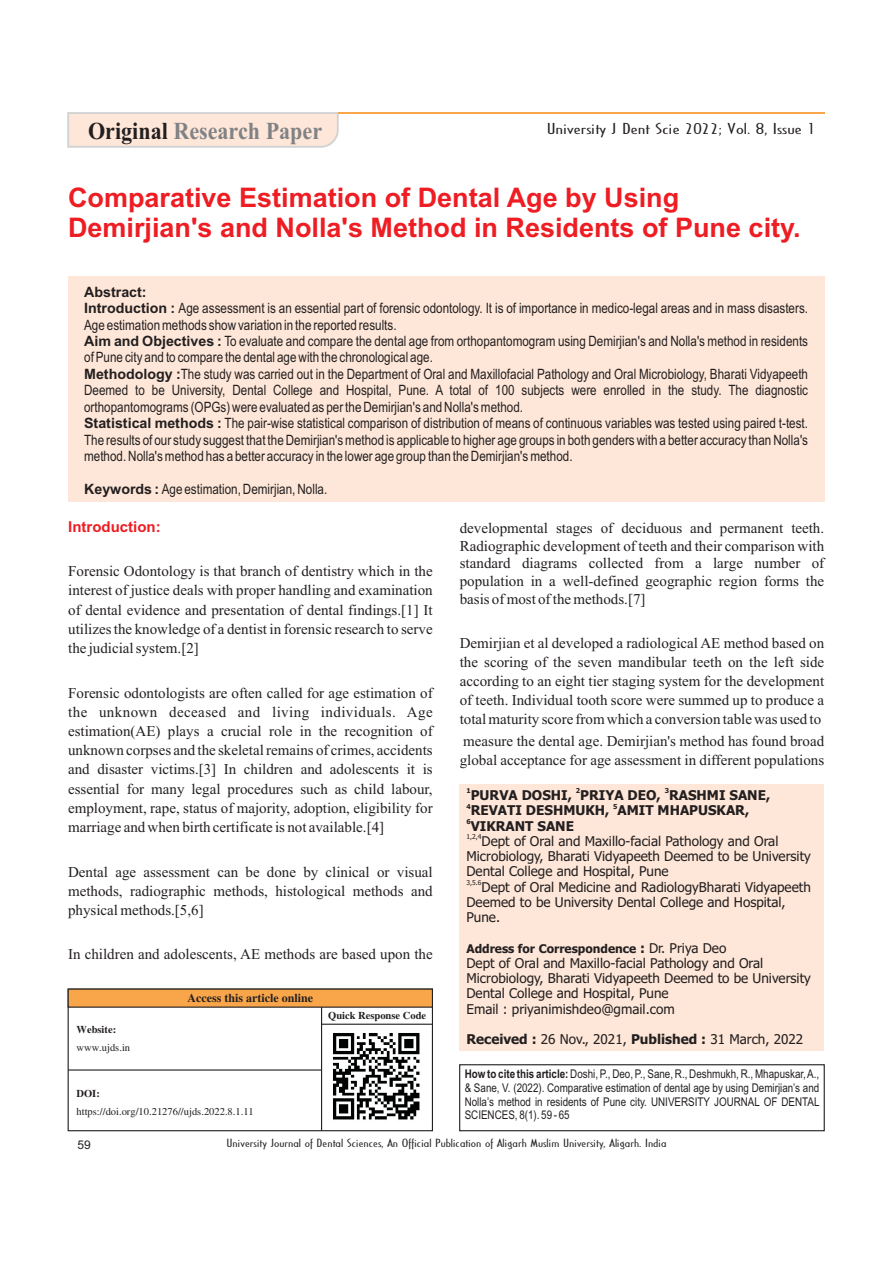
<style>
.page{position:relative;width:893px;height:1263px;background:#fff}
.page>*{position:absolute;margin:0;border:0;box-sizing:border-box;transform-origin:0 0}
.t1{font:700 27px/30.2px "Arial";color:#ee1d23}
.t2{font:700 24.45px "Times New Roman";color:#808285;scale:.91 1}
.t3{font:15px/19.2px "Times New Roman";color:#231f20;text-align:justify}
.t4{font:15px "Cassandra";color:#231f20;scale:1.66 1}
.t5{font:700 15px "Arial";color:#ee1d23}
.t6{font:14.25px/16.5px "Arial Narrow";color:#231f20}
.t7{font:700 14.25px "Arial";color:#231f20}
.t8{font:13.5px/15.3px "Tahoma";color:#231f20}
.t9{font:700 13.5px "Tahoma";color:#231f20}
.t10{font:12px/13.6px "Arial Narrow";color:#231f20;text-align:justify}
.t11{font:700 12px "Tahoma";color:#231f20}
.t12{font:700 12px "Times New Roman";color:#231f20}
.t13{font:12px "Arial";color:#231f20}
.t14{font:11.25px "Cassandra";color:#231f20;scale:1.51 1}
.t15{font:10.5px "Times New Roman";color:#231f20}
.t16{font:700 10.5px "Times New Roman";color:#231f20}
.t17{font:6.75px "Tahoma";color:#231f20}
.t18{font:700 6.75px "Tahoma";color:#231f20}
.s1{color:#231f20}
.s2{font-family:"Arial";font-weight:700}
.s3{font-size:13.5px}
.s4{font-weight:400;font-size:13.5px}
.s5{font-weight:700}
</style>
<div class="page">
<div style="left:68px;top:276px;width:756px;height:226px;background:#fee7d8"></div>
<div style="left:68px;top:988px;width:365px;height:143px;border:1px solid #231f20"></div>
<svg style="left:67px;top:988px;width:366px;height:20px;background:#dc9649"></svg>
<hr style="left:321px;top:1007px;width:1px;height:124px;background:#231f20">
<hr style="left:68px;top:1069px;width:254px;height:1px;background:#231f20">
<hr style="left:322px;top:1024px;width:111px;height:1px;background:#231f20">
<div style="left:459px;top:1064px;width:366px;height:67px;border:1px solid #231f20"></div>
<div style="left:460px;top:784px;width:364px;height:267px;background:#fee7d8"></div>
<svg style="left:67px;top:112px;width:272px;height:36px;background:#f8e4d8"></svg>
<hr style="left:338px;top:112px;width:486px;height:2px;background:#f9a64a">
<img style="left:333px;top:1033px;width:87px;height:87px">
<h2 class="t2" style="left:88px;top:122px;width:259px"><span class="s1">Original</span> Research Paper</h2>
<p class="t4" style="left:547px;top:121px;width:164px">University J Dent Scie 2022; Vol. 8, Issue 1</p>
<h1 class="t1" style="left:68px;top:185px;width:734px">Comparative Estimation of Dental Age by Using<br>Demirjian's and Nolla's Method in Residents of Pune city.</h1>
<p class="t7" style="left:84px;top:286px;width:64px">Abstract:</p>
<p class="t6" style="left:84px;top:301px;width:725px"><span class="s2">Introduction :</span> Age assessment is an essential part of forensic odontology. It is of importance in medico-legal areas and in mass disasters.<br>Age estimation methods show variation in the reported results.<br><span class="s2">Aim and Objectives :</span> To evaluate and compare the dental age from orthopantomogram using Demirjian's and Nolla's method in residents of Pune city and to compare the dental age with the chronological age.<br><span class="s2">Methodology :</span>The study was carried out in the Department of Oral and Maxillofacial Pathology and Oral Microbiology, Bharati Vidyapeeth Deemed to be University, Dental College and Hospital, Pune. A total of 100 subjects were enrolled in the study. The diagnostic orthopantomograms (OPGs) were evaluated as per the Demirjian's and Nolla's method.<br><span class="s2">Statistical methods :</span> The pair-wise statistical comparison of distribution of means of continuous variables was tested using paired t-test.<br>The results of our study suggest that the Demirjian's method is applicable to higher age groups in both genders with a better accuracy than Nolla's method. Nolla's method has a better accuracy in the lower age group than the Demirjian's method.</p>
<p class="t6" style="left:84px;top:482px;width:245px"><span class="s2">Keywords :</span> Age estimation, Demirjian, Nolla.</p>
<p class="t3" style="left:460px;top:521px;width:366px;line-height:17.5px">developmental stages of deciduous and permanent teeth.<br>Radiographic development of teeth and their comparison with standard diagrams collected from a large number of population in a well-defined geographic region forms the basis of most of the methods.[7]</p>
<p class="t3" style="left:460px;top:635px;width:366px">Demirjian et al developed a radiological AE method based on the scoring of the seven mandibular teeth on the left side according to an eight tier staging system for the development of teeth. Individual tooth score were summed up to produce a total maturity score from which a conversion table was used to</p>
<p class="t3" style="left:460px;top:733px;width:366px">measure the dental age. Demirjian's method has found broad global acceptance for age assessment in different populations</p>
<p class="t5" style="left:68px;top:521px;width:94px">Introduction:</p>
<p class="t3" style="left:68px;top:563px;width:366px">Forensic Odontology is that branch of dentistry which in the interest of justice deals with proper handling and examination of dental evidence and presentation of dental findings.[1] It utilizes the knowledge of a dentist in forensic research to serve the judicial system.[2]</p>
<p class="t3" style="left:68px;top:684px;width:366px">Forensic odontologists are often called for age estimation of the unknown deceased and living individuals. Age estimation(AE) plays a crucial role in the recognition of unknown corpses and the skeletal remains of crimes, accidents and disaster victims.[3] In children and adolescents it is essential for many legal procedures such as child labour, employment, rape, status of majority, adoption, eligibility for marriage and when birth certificate is not available.[4]</p>
<p class="t3" style="left:68px;top:863px;width:366px">Dental age assessment can be done by clinical or visual methods, radiographic methods, histological methods and physical methods.[5,6]</p>
<p class="t3" style="left:68px;top:946px;width:366px">In children and adolescents, AE methods are based upon the</p>
<p class="t12" style="left:188px;top:994px;width:127px">Access this article online</p>
<p class="t18" style="left:466px;top:788px;width:6px">1</p>
<p class="t18" style="left:576px;top:788px;width:6px">2</p>
<p class="t18" style="left:665px;top:788px;width:6px">3</p>
<p class="t9" style="left:471px;top:790px;width:301px">PURVA DOSHI, PRIYA DEO, RASHMI SANE,</p>
<p class="t18" style="left:466px;top:803px;width:6px">4</p>
<p class="t18" style="left:613px;top:803px;width:6px">5</p>
<p class="t9" style="left:471px;top:805px;width:280px">REVATI DESHMUKH, AMIT MHAPUSKAR,</p>
<p class="t18" style="left:466px;top:819px;width:6px">6</p>
<p class="t9" style="left:471px;top:820px;width:105px">VIKRANT SANE</p>
<p class="t17" style="left:466px;top:834px;width:17px">1,2,4</p>
<p class="t8" style="left:466px;top:834px;width:346px;text-indent:15px">Dept of Oral and Maxillo-facial Pathology and Oral<br>Microbiology, Bharati Vidyapeeth Deemed to be University<br>Dental College and Hospital, Pune</p>
<p class="t17" style="left:466px;top:880px;width:17px">3,5.6</p>
<p class="t8" style="left:466px;top:880px;width:346px;text-indent:15px">Dept of Oral Medicine and RadiologyBharati Vidyapeeth<br>Deemed to be University Dental College and Hospital,<br>Pune.</p>
<p class="t11" style="left:466px;top:943px;width:261px">Address for Correspondence <span class="s3">:</span> <span class="s4">Dr. Priya Deo</span></p>
<p class="t8" style="left:466px;top:956px;width:346px">Dept of Oral and Maxillo-facial Pathology and Oral Microbiology, Bharati Vidyapeeth Deemed to be University Dental College and Hospital, Pune<br>Email : priyanimishdeo@gmail.com</p>
<p class="t8" style="left:466px;top:1033px;width:338px"><span class="s5">Received :</span> 26 Nov., 2021, <span class="s5">Published :</span> 31 March, 2022</p>
<p class="t10" style="left:465px;top:1068px;width:356px"><span class="s5">How to cite this article:</span> Doshi, P., Deo, P., Sane, R., Deshmukh, R., Mhapuskar, A., &amp; Sane, V. (2022). Comparative estimation of dental age by using Demirjian’s and Nolla’s method in residents of Pune city. UNIVERSITY JOURNAL OF DENTAL SCIENCES, 8(1). 59 - 65</p>
<p class="t16" style="left:328px;top:1012px;width:100px">Quick Response Code</p>
<p class="t16" style="left:77px;top:1026px;width:41px">Website:</p>
<p class="t15" style="left:77px;top:1044px;width:55px">www.ujds.in</p>
<p class="t16" style="left:77px;top:1089px;width:25px">DOI:</p>
<p class="t15" style="left:77px;top:1107px;width:179px">https://doi.org/10.21276//ujds.2022.8.1.11</p>
<p class="t13" style="left:77px;top:1140px;width:15px">59</p>
<p class="t14" style="left:227px;top:1138px;width:293px">University Journal of Dental Sciences, An Official Publication of Aligarh Muslim University, Aligarh. India</p>
</div>
